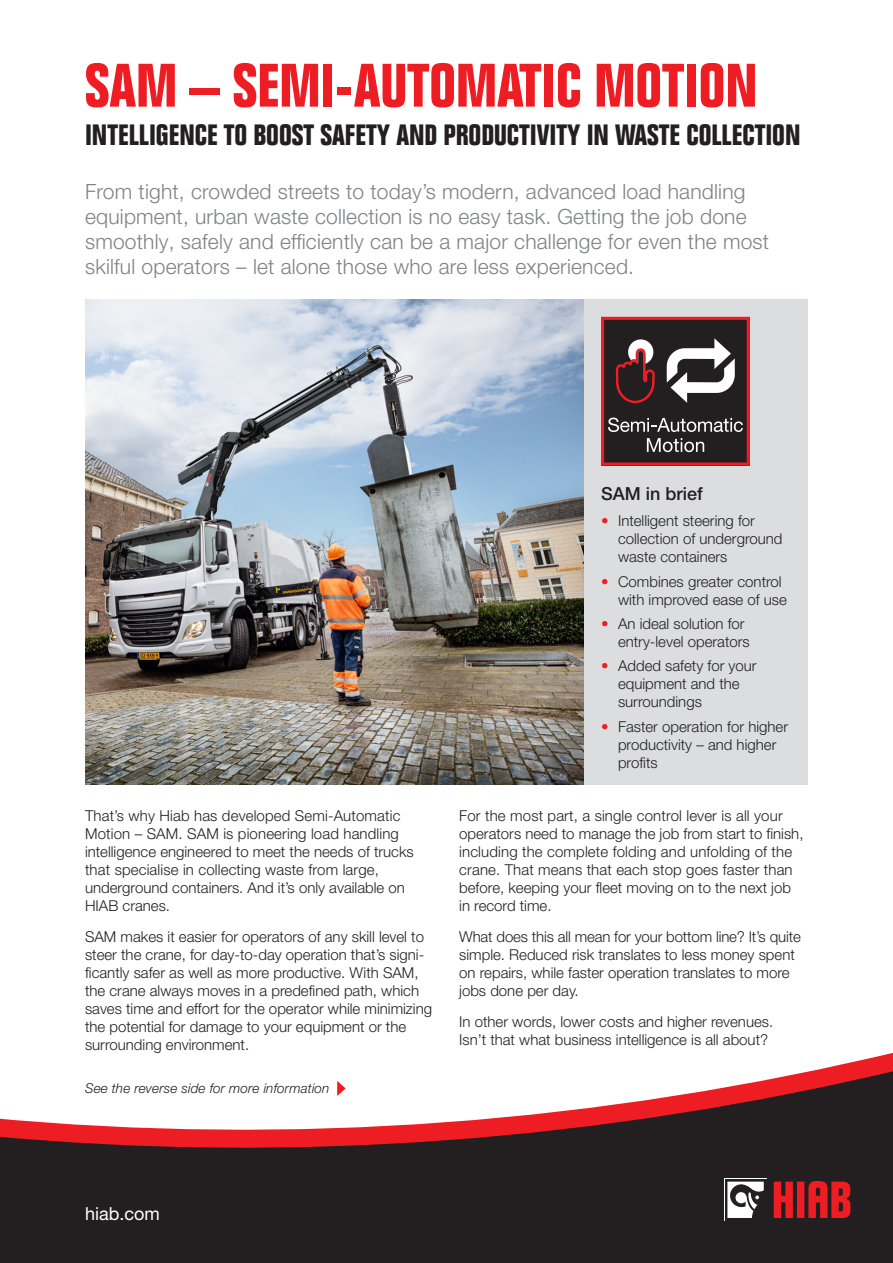
<style>
.page{position:relative;width:893px;height:1263px;background:#fff}
.page>*{position:absolute;margin:0;border:0;box-sizing:border-box;transform-origin:0 0}
.t1{font:700 condensed 60px "Folio Std";color:#ee1d23}
.t2{font:700 condensed 28.8px "Folio Std";color:#231f20}
.t3{font:300 21px/25.2px "Helvetica Neue LT Pro";letter-spacing:.01em;color:#808285}
.t4{font:500 18px "Helvetica Neue LT Std";color:#231f20}
.t5{font:18px "Helvetica Neue LT Std";color:#fff}
.t6{font:300 15px/18px "Helvetica Neue LT Std";color:#231f20}
.t7{font:italic 300 13.5px "Helvetica Neue LT Std";letter-spacing:.01em;color:#231f20}
.s1{color:#ee1d23}
</style>
<div class="page">
<div style="left:0;top:1148px;width:893px;height:115px;background:#231f20"></div>
<img style="left:85px;top:300px;width:499px;height:485px">
<div style="left:584px;top:300px;width:224px;height:485px;background:#dcdddf"></div>
<svg style="left:0;top:1052px;width:893px;height:96px"></svg>
<svg style="left:774px;top:1181px;width:76px;height:37px;background:#b31d22"></svg>
<svg style="left:724px;top:1178px;width:43px;height:43px"></svg>
<div style="left:725px;top:1179px;width:41px;height:41px;background:#231f20"></div>
<svg style="left:727px;top:1181px;width:37px;height:37px"></svg>
<svg style="left:601px;top:317px;width:149px;height:149px;background:#543c3e"></svg>
<h1 class="t1" style="left:85px;top:52px;width:674px">SAM – SEMI-AUTOMATIC MOTION</h1>
<h2 class="t2" style="left:85px;top:119px;width:717px">INTELLIGENCE TO BOOST SAFETY AND PRODUCTIVITY IN WASTE COLLECTION</h2>
<p class="t3" style="left:85px;top:178px;width:686px">From tight, crowded streets to today’s modern, advanced load handling equipment, urban waste collection is no easy task. Getting the job done smoothly, safely and efficiently can be a major challenge for even the most skilful operators – let alone those who are less experienced.</p>
<p class="t6" style="left:85px;top:806px;width:330px">That’s why Hiab has developed Semi-Automatic Motion – SAM. SAM is pioneering load handling intelligence engineered to meet the needs of trucks that specialise in collecting waste from large, underground containers. And it’s only available on HIAB cranes.</p>
<p class="t6" style="left:85px;top:927px;width:349px">SAM makes it easier for operators of any skill level to steer the crane, for day-to-day operation that’s signi&shy;ficantly safer as well as more productive. With SAM, the crane always moves in a predefined path, which saves time and effort for the operator while minimizing the potential for damage to your equipment or the surrounding environment.</p>
<p class="t7" style="left:85px;top:1080px;width:246px">See the reverse side for more information</p>
<p class="t4" style="left:601px;top:483px;width:103px">SAM in brief</p>
<p class="t6" style="left:618px;top:512px;width:166px;text-indent:-17px"><span class="s1">•</span> Intelligent steering for collection of underground waste containers</p>
<p class="t6" style="left:618px;top:572px;width:170px;text-indent:-17px"><span class="s1">•</span> Combines greater control with improved ease of use</p>
<p class="t6" style="left:618px;top:614px;width:133px;text-indent:-17px"><span class="s1">•</span> An ideal solution for entry-level operators</p>
<p class="t6" style="left:618px;top:657px;width:140px;text-indent:-17px"><span class="s1">•</span> Added safety for your equipment and the surroundings</p>
<p class="t6" style="left:618px;top:717px;width:172px;text-indent:-17px"><span class="s1">•</span> Faster operation for higher productivity – and higher profits</p>
<p class="t6" style="left:459px;top:806px;width:346px">For the most part, a single control lever is all your operators need to manage the job from start to finish, including the complete folding and unfolding of the crane. That means that each stop goes faster than before, keeping your fleet moving on to the next job in record time.</p>
<p class="t6" style="left:459px;top:927px;width:343px">What does this all mean for your bottom line? It’s quite simple. Reduced risk translates to less money spent on repairs, while faster operation translates to more jobs done per day.</p>
<p class="t6" style="left:459px;top:1012px;width:315px">In other words, lower costs and higher revenues.<br>Isn’t that what business intelligence is all about?</p>
<p class="t5" style="left:85px;top:1203px;width:76px">hiab.com</p>
</div>
